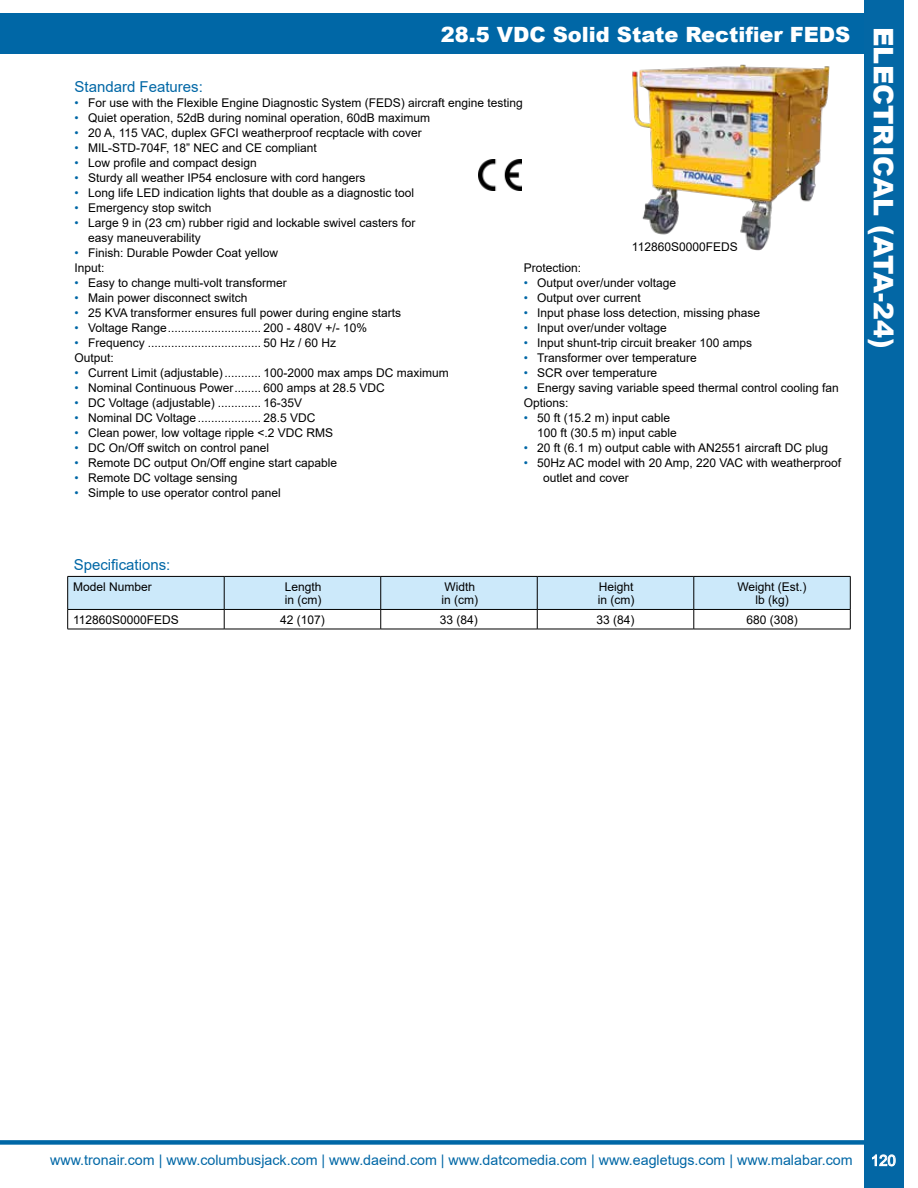
<style>
.page{position:relative;width:918px;height:1188px;background:#fff}
.page>*{position:absolute;margin:0;border:0;box-sizing:border-box;transform-origin:0 0}
.t1{font:900 27px "Arial";color:#fff}
.t2{font:900 21px "Arial";color:#fff}
.t3{font:15px "Arial";color:#0067a6}
.t4{font:14.25px "Arial";color:#0067a6}
.t5{font:12px/15px "Arial";color:#000}
.s1{color:#0067a6}
.s2{font-size:15px;color:#fff}
</style>
<div class="page">
<div style="left:0;top:1140px;width:869px;height:5px;background:#0067a6"></div>
<div style="left:0;top:14px;width:864px;height:40px;background:#0067a6"></div>
<div style="left:864px;top:0;width:40px;height:1188px;background:#0367a5"></div>
<img style="left:632px;top:65px;width:197px;height:186px">
<img style="left:478px;top:160px;width:44px;height:31px">
<hr style="left:68px;top:629px;width:156px;height:1px;background:#000">
<hr style="left:224px;top:629px;width:157px;height:1px;background:#000">
<hr style="left:381px;top:629px;width:156px;height:1px;background:#000">
<hr style="left:537px;top:629px;width:157px;height:1px;background:#000">
<hr style="left:694px;top:629px;width:156px;height:1px;background:#000">
<svg style="left:67px;top:576px;width:784px;height:53px"></svg>
<h2 class="t2" style="left:441px;top:19px;width:411px">28.5 VDC Solid State Rectifier FEDS</h2>
<p class="t3" style="left:75px;top:76px;width:130px">Standard Features:</p>
<p class="t5" style="left:75px;top:95px;width:450px"><span class="s1">•</span> For use with the Flexible Engine Diagnostic System (FEDS) aircraft engine testing</p>
<p class="t5" style="left:75px;top:110px;width:357px"><span class="s1">•</span> Quiet operation, 52dB during nominal operation, 60dB maximum</p>
<p class="t5" style="left:75px;top:125px;width:349px"><span class="s1">•</span> 20 A, 115 VAC, duplex GFCI weatherproof recptacle with cover</p>
<p class="t5" style="left:75px;top:140px;width:244px"><span class="s1">•</span> MIL-STD-704F, 18” NEC and CE compliant</p>
<p class="t5" style="left:75px;top:155px;width:184px"><span class="s1">•</span> Low profile and compact design</p>
<p class="t5" style="left:75px;top:170px;width:292px"><span class="s1">•</span> Sturdy all weather IP54 enclosure with cord hangers</p>
<p class="t5" style="left:75px;top:185px;width:341px"><span class="s1">•</span> Long life LED indication lights that double as a diagnostic tool</p>
<p class="t5" style="left:75px;top:200px;width:138px"><span class="s1">•</span> Emergency stop switch</p>
<p class="t5" style="left:88px;top:215px;width:329px;text-indent:-14px"><span class="s1">•</span> Large 9 in (23 cm) rubber rigid and lockable swivel casters for easy maneuverability</p>
<p class="t5" style="left:75px;top:245px;width:205px"><span class="s1">•</span> Finish: Durable Powder Coat yellow<br>Input:</p>
<p class="t5" style="left:75px;top:275px;width:214px"><span class="s1">•</span> Easy to change multi-volt transformer</p>
<p class="t5" style="left:75px;top:290px;width:174px"><span class="s1">•</span> Main power disconnect switch</p>
<p class="t5" style="left:75px;top:305px;width:328px"><span class="s1">•</span> 25 KVA transformer ensures full power during engine starts</p>
<p class="t5" style="left:75px;top:320px;width:294px"><span class="s1">•</span> Voltage Range............................ 200 - 480V +/- 10%</p>
<p class="t5" style="left:75px;top:335px;width:263px"><span class="s1">•</span> Frequency .................................. 50 Hz / 60 Hz<br>Output:</p>
<p class="t5" style="left:75px;top:365px;width:376px"><span class="s1">•</span> Current Limit (adjustable)........... 100-2000 max amps DC maximum</p>
<p class="t5" style="left:75px;top:380px;width:312px"><span class="s1">•</span> Nominal Continuous Power........ 600 amps at 28.5 VDC</p>
<p class="t5" style="left:75px;top:395px;width:229px"><span class="s1">•</span> DC Voltage (adjustable) ............. 16-35V</p>
<p class="t5" style="left:75px;top:410px;width:243px"><span class="s1">•</span> Nominal DC Voltage ................... 28.5 VDC</p>
<p class="t5" style="left:75px;top:425px;width:260px"><span class="s1">•</span> Clean power, low voltage ripple &lt;.2 VDC RMS</p>
<p class="t5" style="left:75px;top:440px;width:196px"><span class="s1">•</span> DC On/Off switch on control panel</p>
<p class="t5" style="left:75px;top:455px;width:264px"><span class="s1">•</span> Remote DC output On/Off engine start capable</p>
<p class="t5" style="left:75px;top:470px;width:164px"><span class="s1">•</span> Remote DC voltage sensing</p>
<p class="t5" style="left:75px;top:485px;width:208px"><span class="s1">•</span> Simple to use operator control panel</p>
<p class="t5" style="left:632px;top:239px;width:107px">112860S0000FEDS</p>
<p class="t5" style="left:524px;top:260px;width:59px">Protection:</p>
<p class="t5" style="left:524px;top:275px;width:154px"><span class="s1">•</span> Output over/under voltage</p>
<p class="t5" style="left:524px;top:290px;width:118px"><span class="s1">•</span> Output over current</p>
<p class="t5" style="left:524px;top:305px;width:238px"><span class="s1">•</span> Input phase loss detection, missing phase</p>
<p class="t5" style="left:524px;top:320px;width:144px"><span class="s1">•</span> Input over/under voltage</p>
<p class="t5" style="left:524px;top:335px;width:230px"><span class="s1">•</span> Input shunt-trip circuit breaker 100 amps</p>
<p class="t5" style="left:524px;top:350px;width:175px"><span class="s1">•</span> Transformer over temperature</p>
<p class="t5" style="left:524px;top:365px;width:135px"><span class="s1">•</span> SCR over temperature</p>
<p class="t5" style="left:524px;top:380px;width:316px"><span class="s1">•</span> Energy saving variable speed thermal control cooling fan<br>Options:</p>
<p class="t5" style="left:537px;top:410px;width:141px;text-indent:-14px"><span class="s1">•</span> 50 ft (15.2 m) input cable<br>100 ft (30.5 m) input cable</p>
<p class="t5" style="left:524px;top:440px;width:306px"><span class="s1">•</span> 20 ft (6.1 m) output cable with AN2551 aircraft DC plug</p>
<p class="t5" style="left:543px;top:455px;width:299px;text-indent:-20px"><span class="s1">•</span> 50Hz AC model with 20 Amp, 220 VAC with weatherproof outlet and cover</p>
<h1 class="t1" style="left:903px;top:27px;width:323px;rotate:90deg">ELECTRICAL (ATA-24)</h1>
<p class="t3" style="left:74px;top:555px;width:98px">Specifications:</p>
<p class="t5" style="left:73px;top:579px;width:80px">Model Number</p>
<p class="t5" style="left:285px;top:580px;width:38px;line-height:13.5px">Length in (cm)</p>
<p class="t5" style="left:441px;top:580px;width:38px;line-height:13.5px">Width in (cm)</p>
<p class="t5" style="left:598px;top:580px;width:38px;line-height:13.5px">Height in (cm)</p>
<p class="t5" style="left:737px;top:580px;width:71px;line-height:13.5px;text-align:center">Weight (Est.) lb (kg)</p>
<p class="t5" style="left:73px;top:612px;width:107px">112860S0000FEDS</p>
<p class="t5" style="left:280px;top:612px;width:46px">42 (107)</p>
<p class="t5" style="left:440px;top:612px;width:40px">33 (84)</p>
<p class="t5" style="left:597px;top:612px;width:40px">33 (84)</p>
<p class="t5" style="left:746px;top:612px;width:53px">680 (308)</p>
<p class="t4" style="left:50px;top:1150px;width:847px">www.tronair.com | www.columbusjack.com | www.daeind.com | www.datcomedia.com | www.eagletugs.com | www.malabar.com <span class="s2">120</span></p>
</div>
